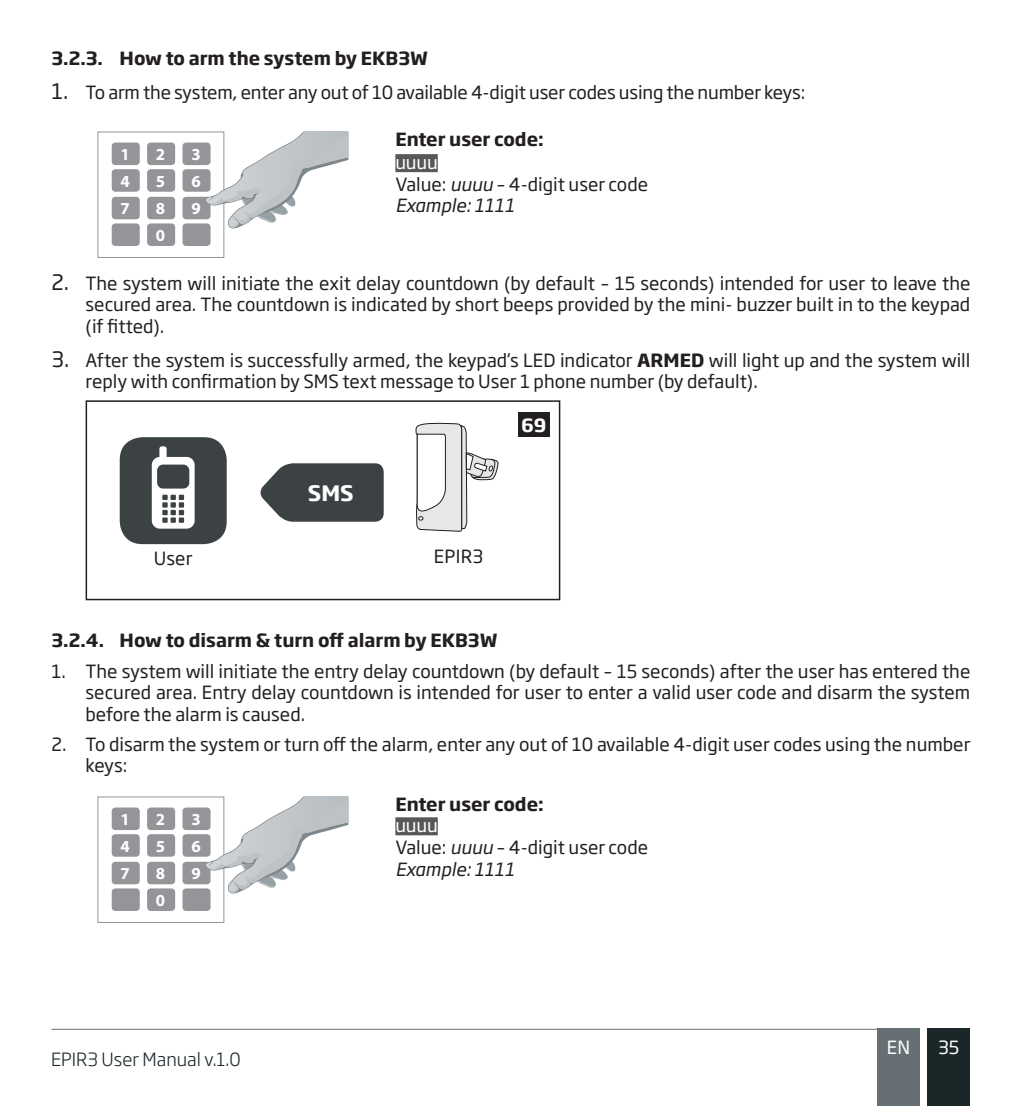
<style>
.page{position:relative;width:1021px;height:1106px;background:#fff}
.page>*{position:absolute;margin:0;border:0;box-sizing:border-box;transform-origin:0 0}
.t1{font:700 21px "Soho Gothic Pro";color:#fff}
.t2{font:18px/21.6px "Soho Gothic Pro";color:#231f20;text-align:justify}
.t3{font:700 18px "Soho Gothic Pro";color:#231f20}
.t4{font:italic 18px "Soho Gothic Pro";color:#231f20}
.t5{font:300 18px "Soho Gothic Pro";color:#1a2628}
.text{font:18px "Soho Gothic Pro";letter-spacing:-.01em;color:#fff}
.t6{font:700 18px "Soho Gothic Pro";color:#fff}
.t7{font:700 16.8px "Myriad Pro";color:#fff}
.s1{font-size:21px}
.s2{font-style:italic}
.s3{font-weight:700}
</style>
<div class="page">
<div style="left:927px;top:1028px;width:42px;height:78px;background:#1a2628"></div>
<div style="left:877px;top:1028px;width:42px;height:78px;background:#667074"></div>
<hr style="left:52px;top:1028px;width:825px;height:1px;background:#6c6d70">
<div style="left:112px;top:142px;width:28px;height:23px;background:#939598;border-radius:4px"></div>
<div style="left:112px;top:197px;width:28px;height:22px;background:#939598;border-radius:4px"></div>
<div style="left:112px;top:169px;width:28px;height:23px;background:#939598;border-radius:4px"></div>
<div style="left:112px;top:223px;width:28px;height:23px;background:#939598;border-radius:4px"></div>
<div style="left:147px;top:142px;width:28px;height:23px;background:#939598;border-radius:4px"></div>
<div style="left:147px;top:197px;width:28px;height:22px;background:#939598;border-radius:4px"></div>
<div style="left:147px;top:169px;width:28px;height:23px;background:#939598;border-radius:4px"></div>
<div style="left:147px;top:223px;width:28px;height:23px;background:#939598;border-radius:4px"></div>
<div style="left:182px;top:142px;width:28px;height:23px;background:#939598;border-radius:4px"></div>
<div style="left:182px;top:197px;width:28px;height:22px;background:#939598;border-radius:4px"></div>
<div style="left:182px;top:169px;width:28px;height:23px;background:#939598;border-radius:4px"></div>
<div style="left:182px;top:223px;width:28px;height:23px;background:#939598;border-radius:4px"></div>
<div style="left:98px;top:132px;width:126px;height:126px;border:1px solid #939598"></div>
<svg style="left:205px;top:131px;width:143px;height:98px"></svg>
<div style="left:395px;top:154px;width:43px;height:18px;background:#57585a"></div>
<svg style="left:414px;top:422px;width:84px;height:179px"></svg>
<svg style="left:260px;top:463px;width:124px;height:59px;background:#515658"></svg>
<div style="left:120px;top:437px;width:107px;height:107px;background:#3c4244;border-radius:23px"></div>
<svg style="left:152px;top:446px;width:43px;height:82px"></svg>
<div style="left:86px;top:400px;width:474px;height:200px;border:2px solid #231f20"></div>
<div style="left:518px;top:412px;width:31px;height:25px;background:#231f20"></div>
<div style="left:112px;top:807px;width:28px;height:23px;background:#939598;border-radius:4px"></div>
<div style="left:112px;top:861px;width:28px;height:23px;background:#939598;border-radius:4px"></div>
<div style="left:112px;top:834px;width:28px;height:22px;background:#939598;border-radius:4px"></div>
<div style="left:112px;top:888px;width:28px;height:23px;background:#939598;border-radius:4px"></div>
<div style="left:147px;top:807px;width:28px;height:23px;background:#939598;border-radius:4px"></div>
<div style="left:147px;top:861px;width:28px;height:23px;background:#939598;border-radius:4px"></div>
<div style="left:147px;top:834px;width:28px;height:22px;background:#939598;border-radius:4px"></div>
<div style="left:147px;top:888px;width:28px;height:23px;background:#939598;border-radius:4px"></div>
<div style="left:182px;top:807px;width:28px;height:23px;background:#939598;border-radius:4px"></div>
<div style="left:182px;top:861px;width:28px;height:23px;background:#939598;border-radius:4px"></div>
<div style="left:182px;top:834px;width:28px;height:22px;background:#939598;border-radius:4px"></div>
<div style="left:182px;top:888px;width:28px;height:23px;background:#939598;border-radius:4px"></div>
<div style="left:98px;top:796px;width:126px;height:126px;border:1px solid #939598"></div>
<svg style="left:205px;top:796px;width:143px;height:97px"></svg>
<div style="left:395px;top:817px;width:43px;height:18px;background:#57585a"></div>
<p class="t3" style="left:52px;top:44px;width:378px">3.2.3. How to arm the system by EKB3W</p>
<p class="t2" style="left:52px;top:81px;width:755px"><span class="s1">1.</span> To arm the system, enter any out of 10 available 4-digit user codes using the number keys:</p>
<p class="t7" style="left:120px;top:143px;width:11px">1</p>
<p class="t7" style="left:156px;top:143px;width:11px">2</p>
<p class="t7" style="left:191px;top:143px;width:11px">3</p>
<p class="t7" style="left:120px;top:170px;width:11px">4</p>
<p class="t7" style="left:156px;top:170px;width:11px">5</p>
<p class="t7" style="left:191px;top:170px;width:11px">6</p>
<p class="t7" style="left:120px;top:198px;width:11px">7</p>
<p class="t7" style="left:156px;top:198px;width:11px">8</p>
<p class="t7" style="left:191px;top:198px;width:11px">9</p>
<p class="t3" style="left:395px;top:125px;width:150px">Enter user code:</p>
<p class="text" style="left:395px;top:148px;width:44px">uuuu</p>
<p class="t2" style="left:395px;top:172px;width:254px">Value: <span class="s2">uuuu</span> – 4-digit user code</p>
<p class="t4" style="left:395px;top:192px;width:121px">Example: 1111</p>
<p class="t7" style="left:156px;top:224px;width:11px">0</p>
<p class="t2" style="left:86px;top:271px;width:886px;text-indent:-34px"><span class="s1">2.</span> The system will initiate the exit delay countdown (by default – 15 seconds) intended for user to leave the secured area. The countdown is indicated by short beeps provided by the mini- buzzer built in to the keypad (if fitted).</p>
<p class="t2" style="left:86px;top:348px;width:886px;text-indent:-34px"><span class="s1">3.</span> After the system is successfully armed, the keypad‘s LED indicator <span class="s3">ARMED</span> will light up and the system will reply with confirmation by SMS text message to User 1 phone number (by default).</p>
<p class="t2" style="left:154px;top:547px;width:40px">User</p>
<p class="t1" style="left:308px;top:476px;width:47px">SMS</p>
<p class="t6" style="left:521px;top:411px;width:26px">69</p>
<p class="t2" style="left:434px;top:544px;width:51px">EPIR3</p>
<p class="t3" style="left:52px;top:626px;width:447px">3.2.4. How to disarm &amp; turn off alarm by EKB3W</p>
<p class="t2" style="left:86px;top:659px;width:886px;text-indent:-34px">1. The system will initiate the entry delay countdown (by default – 15 seconds) after the user has entered the secured area. Entry delay countdown is intended for user to enter a valid user code and disarm the system before the alarm is caused.</p>
<p class="t2" style="left:86px;top:732px;width:886px;text-indent:-34px">2. To disarm the system or turn off the alarm, enter any out of 10 available 4-digit user codes using the number keys:</p>
<p class="t7" style="left:120px;top:808px;width:11px">1</p>
<p class="t3" style="left:395px;top:789px;width:150px">Enter user code:</p>
<p class="text" style="left:395px;top:811px;width:44px">uuuu</p>
<p class="t2" style="left:395px;top:835px;width:254px">Value: <span class="s2">uuuu</span> – 4-digit user code</p>
<p class="t4" style="left:395px;top:855px;width:121px">Example: 1111</p>
<p class="t7" style="left:156px;top:808px;width:11px">2</p>
<p class="t7" style="left:191px;top:808px;width:11px">3</p>
<p class="t7" style="left:191px;top:835px;width:11px">6</p>
<p class="t7" style="left:120px;top:835px;width:11px">4</p>
<p class="t7" style="left:156px;top:835px;width:11px">5</p>
<p class="t7" style="left:156px;top:862px;width:11px">8</p>
<p class="t7" style="left:191px;top:862px;width:11px">9</p>
<p class="t7" style="left:120px;top:862px;width:11px">7</p>
<p class="t7" style="left:156px;top:889px;width:11px">0</p>
<p class="t5" style="left:51px;top:1044px;width:191px">EPIR3 User Manual v.1.0</p>
<p class="text" style="left:886px;top:1033px;width:25px">EN</p>
<p class="text" style="left:938px;top:1033px;width:23px">35</p>
</div>
